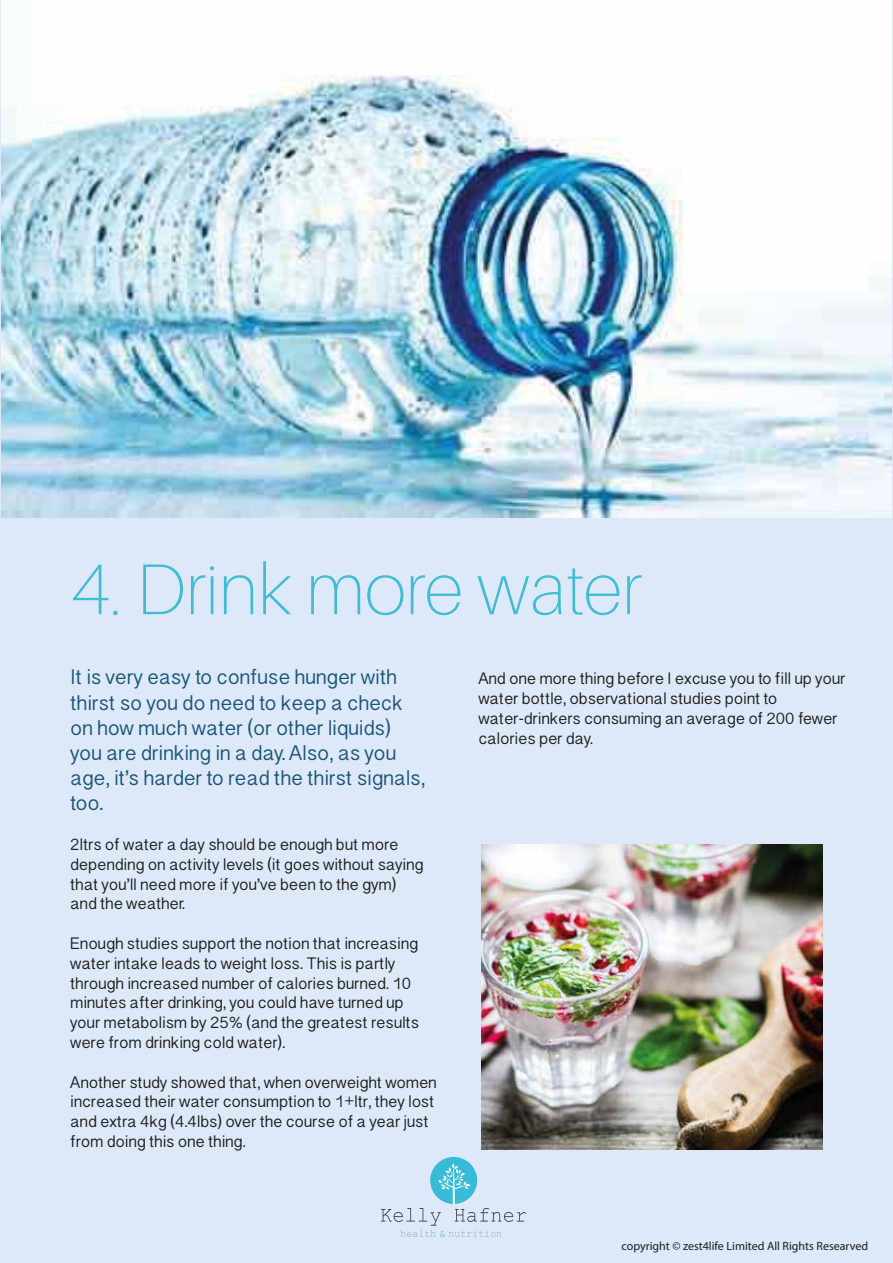
<style>
.page{position:relative;width:893px;height:1263px;background:#dde9f8}
.page>*{position:absolute;margin:0;border:0;box-sizing:border-box;transform-origin:0 0}
.t1{font:100 72px "Aileron";color:#41bcd3}
.t2{font:21px/25.2px "Devanagari Sangam MN";color:#195577}
.t3{font:16.5px/19.8px "Devanagari Sangam MN";color:#1d1d1b}
.t4{font:12px "Myriad Pro";color:#1d1d1b}
</style>
<div class="page">
<img style="left:1px;top:0;width:891px;height:517px">
<img style="left:481px;top:845px;width:342px;height:305px">
<div style="left:430px;top:1157px;width:47px;height:47px;background:#38bbd8;border-radius:50%"></div>
<svg style="left:381px;top:1163px;width:145px;height:74px"></svg>
<h1 class="t1" style="left:71px;top:550px;width:572px">4. Drink more water</h1>
<p class="t2" style="left:70px;top:664px;width:356px">It is very easy to confuse hunger with thirst so you do need to keep a check on how much water (or other liquids) you are drinking in a day. Also, as you age, it’s harder to read the thirst signals, too.</p>
<p class="t3" style="left:70px;top:834px;width:355px">2ltrs of water a day should be enough but more depending on activity levels (it goes without saying that you’ll need more if you’ve been to the gym) and the weather.</p>
<p class="t3" style="left:70px;top:933px;width:350px">Enough studies support the notion that increasing water intake leads to weight loss. This is partly through increased number of calories burned. 10 minutes after drinking, you could have turned up your metabolism by 25% (and the greatest results were from drinking cold water).</p>
<p class="t3" style="left:70px;top:1072px;width:368px">Another study showed that, when overweight women increased their water consumption to 1+ltr, they lost and extra 4kg (4.4lbs) over the course of a year just from doing this one thing.</p>
<p class="t3" style="left:478px;top:669px;width:368px">And one more thing before I excuse you to fill up your water bottle, observational studies point to water-drinkers consuming an average of 200 fewer calories per day.</p>
<p class="t4" style="left:621px;top:1238px;width:248px">copyright © zest4life Limited All Rights Researved</p>
</div>
